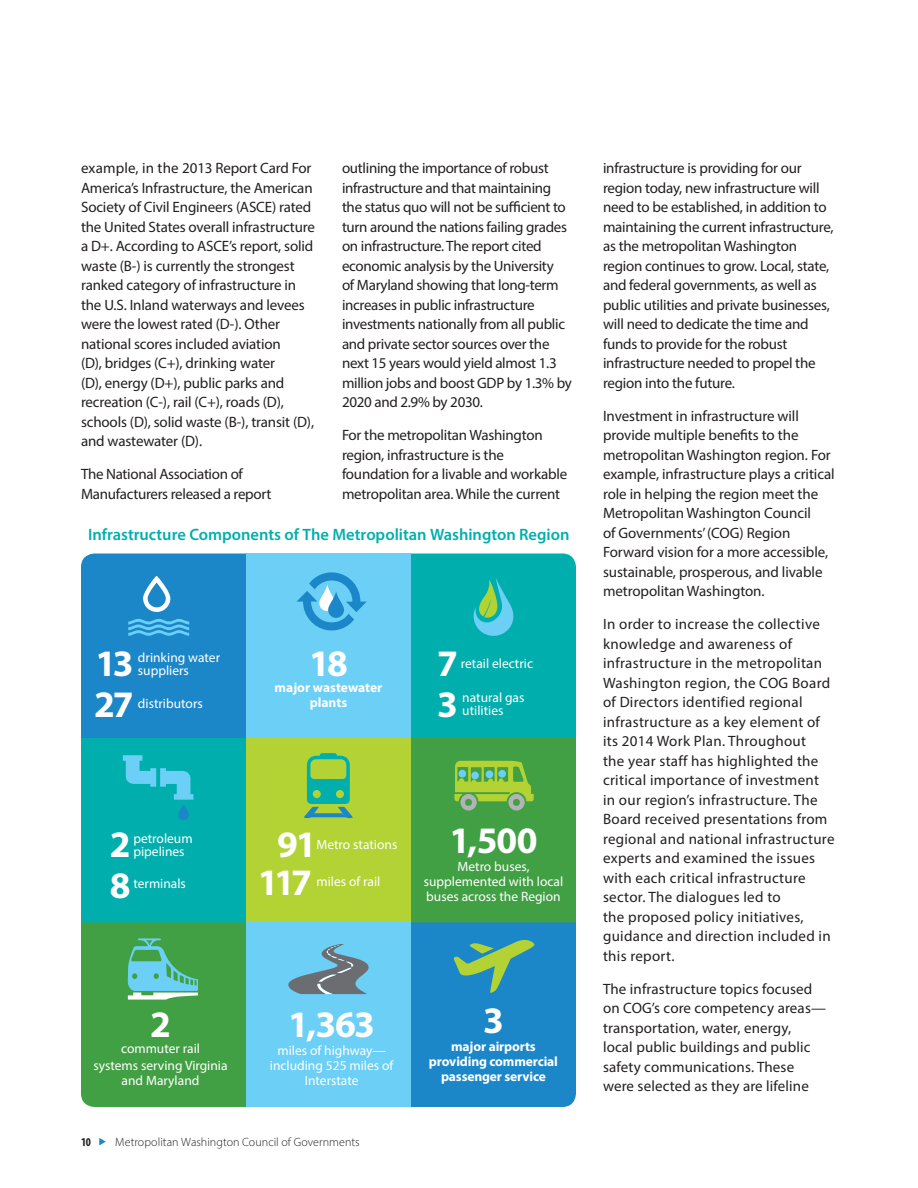
<style>
.page{position:relative;width:918px;height:1188px;background:#fff}
.page>*{position:absolute;margin:0;border:0;box-sizing:border-box;transform-origin:0 0}
.t1{font:700 37.5px "Myriad Pro";letter-spacing:-.055em;color:#fff}
.t2{font:600 16.5px "Myriad Pro";color:#00afad}
.t3{font:15px/19.5px "Myriad Pro";letter-spacing:-.01em;color:#231f20}
.t4{font:15px/19.5px "Myriad Pro";letter-spacing:.02em;color:#231f20}
.t5{font:15px/19.5px "Myriad Pro";letter-spacing:.01em;color:#231f20}
.t6{font:13.5px/15px "Myriad Pro";color:#fff;text-align:center}
.t7{font:700 13.5px/15px "Myriad Pro";letter-spacing:-.01em;color:#fff;text-align:center}
.t8{font:300 12px "Myriad Pro";letter-spacing:.005em;color:#231f20}
.t9{font:700 condensed 12px "Myriad Pro";color:#231f20}
</style>
<div class="page">
<div style="left:411px;top:738px;width:165px;height:184px;background:#42a044"></div>
<div style="left:246px;top:738px;width:165px;height:184px;background:#b3d234"></div>
<div style="left:246px;top:554px;width:165px;height:184px;background:#6bcff6"></div>
<div style="left:81px;top:738px;width:165px;height:184px;background:#00afad"></div>
<div style="left:246px;top:922px;width:165px;height:185px;background:#6bcff6"></div>
<div style="left:81px;top:553px;width:165px;height:185px;background:#1c87c8"></div>
<svg style="left:297px;top:572px;width:70px;height:59px"></svg>
<div style="left:411px;top:553px;width:165px;height:185px;background:#00afad"></div>
<svg style="left:123px;top:755px;width:70px;height:65px"></svg>
<svg style="left:304px;top:753px;width:49px;height:66px"></svg>
<svg style="left:454px;top:761px;width:80px;height:50px"></svg>
<div style="left:471px;top:772px;width:8px;height:7px;background:#6bcff6;border-radius:50%"></div>
<div style="left:498px;top:770px;width:8px;height:8px;background:#6bcff6;border-radius:50%"></div>
<div style="left:486px;top:770px;width:7px;height:8px;background:#6bcff6;border-radius:50%"></div>
<div style="left:458px;top:770px;width:8px;height:8px;background:#6bcff6;border-radius:50%"></div>
<svg style="left:81px;top:922px;width:165px;height:185px;background:#46a451"></svg>
<svg style="left:288px;top:944px;width:81px;height:50px"></svg>
<div style="left:411px;top:922px;width:165px;height:185px;background:#1c87c8"></div>
<p class="t3" style="left:81px;top:158px;width:236px">example, in the 2013 Report Card For America’s Infrastructure, the American Society of Civil Engineers (ASCE) rated the United States overall infrastructure a D+. According to ASCE’s report, solid waste (B-) is currently the strongest ranked category of infrastructure in the U.S. Inland waterways and levees were the lowest rated (D-). Other national scores included aviation<br>(D), bridges (C+), drinking water<br>(D), energy (D+), public parks and recreation (C-), rail (C+), roads (D), schools (D), solid waste (B-), transit (D), and wastewater (D).</p>
<p class="t3" style="left:81px;top:464px;width:192px">The National Association of<br>Manufacturers released a report</p>
<p class="t3" style="left:342px;top:158px;width:231px">outlining the importance of robust infrastructure and that maintaining the status quo will not be sufficient to turn around the nations failing grades on infrastructure. The report cited economic analysis by the University<br>of Maryland showing that long-term increases in public infrastructure investments nationally from all public and private sector sources over the next 15 years would yield almost 1.3 million jobs and boost GDP by 1.3% by 2020 and 2.9% by 2030.</p>
<p class="t3" style="left:342px;top:425px;width:227px">For the metropolitan Washington region, infrastructure is the foundation for a livable and workable metropolitan area. While the current</p>
<p class="t2" style="left:88px;top:524px;width:483px">Infrastructure Components of The Metropolitan Washington Region</p>
<h1 class="t1" style="left:96px;top:639px;width:40px">13</h1>
<p class="t6" style="left:138px;top:650px;width:84px;line-height:13.5px;text-align:left">drinking water suppliers</p>
<h1 class="t1" style="left:94px;top:680px;width:41px">27</h1>
<p class="t6" style="left:138px;top:696px;width:66px">distributors</p>
<h1 class="t1" style="left:309px;top:639px;width:40px">18</h1>
<p class="t7" style="left:275px;top:680px;width:109px">major wastewater plants</p>
<h1 class="t1" style="left:437px;top:639px;width:22px">7</h1>
<p class="t6" style="left:461px;top:656px;width:74px">retail electric</p>
<h1 class="t1" style="left:437px;top:680px;width:22px">3</h1>
<p class="t6" style="left:462px;top:690px;width:64px;line-height:13.5px;text-align:left">natural gas utilities</p>
<h1 class="t1" style="left:110px;top:820px;width:22px">2</h1>
<p class="t6" style="left:133px;top:831px;width:61px;line-height:13.5px;text-align:left">petroleum pipelines</p>
<h1 class="t1" style="left:110px;top:861px;width:22px">8</h1>
<p class="t6" style="left:133px;top:876px;width:54px">terminals</p>
<h1 class="t1" style="left:277px;top:820px;width:41px">91</h1>
<p class="t6" style="left:316px;top:837px;width:82px">Metro stations</p>
<h1 class="t1" style="left:258px;top:858px;width:56px">117</h1>
<p class="t6" style="left:316px;top:874px;width:65px">miles of rail</p>
<h1 class="t1" style="left:449px;top:816px;width:90px">1,500</h1>
<p class="t6" style="left:424px;top:859px;width:141px">Metro buses, supplemented with local buses across the Region</p>
<h1 class="t1" style="left:150px;top:1000px;width:22px">2</h1>
<p class="t6" style="left:94px;top:1040px;width:136px;line-height:16.5px">commuter rail<br>systems serving Virginia</p>
<p class="t6" style="left:122px;top:1073px;width:79px">and Maryland</p>
<h1 class="t1" style="left:288px;top:1000px;width:88px">1,363</h1>
<p class="t6" style="left:270px;top:1043px;width:125px">miles of highway— including 525 miles of<br>Interstate</p>
<p class="t9" style="left:81px;top:1135px;width:12px">10</p>
<p class="t8" style="left:115px;top:1135px;width:246px">Metropolitan Washington Council of Governments</p>
<h1 class="t1" style="left:483px;top:996px;width:22px">3</h1>
<p class="t7" style="left:429px;top:1039px;width:131px">major airports providing commercial passenger service</p>
<p class="t3" style="left:603px;top:158px;width:232px">infrastructure is providing for our region today, new infrastructure will need to be established, in addition to maintaining the current infrastructure, as the metropolitan Washington region continues to grow. Local, state, and federal governments, as well as public utilities and private businesses, will need to dedicate the time and funds to provide for the robust infrastructure needed to propel the region into the future.</p>
<p class="t3" style="left:603px;top:406px;width:233px">Investment in infrastructure will provide multiple benefits to the metropolitan Washington region. For example, infrastructure plays a critical role in helping the region meet the Metropolitan Washington Council<br>of Governments’ (COG) Region Forward vision for a more accessible, sustainable, prosperous, and livable metropolitan Washington.</p>
<p class="t4" style="left:603px;top:614px;width:233px">In order to increase the collective knowledge and awareness of infrastructure in the metropolitan<br>Washington region, the COG Board of Directors identified regional infrastructure as a key element of its 2014 Work Plan. Throughout<br>the year staff has highlighted the critical importance of investment in our region’s infrastructure. The<br>Board received presentations from regional and national infrastructure experts and examined the issues with each critical infrastructure sector. The dialogues led to<br>the proposed policy initiatives, guidance and direction included in this report.</p>
<p class="t5" style="left:603px;top:979px;width:225px">The infrastructure topics focused on COG’s core competency areas— transportation, water, energy,<br>local public buildings and public safety communications. These were selected as they are lifeline</p>
</div>
